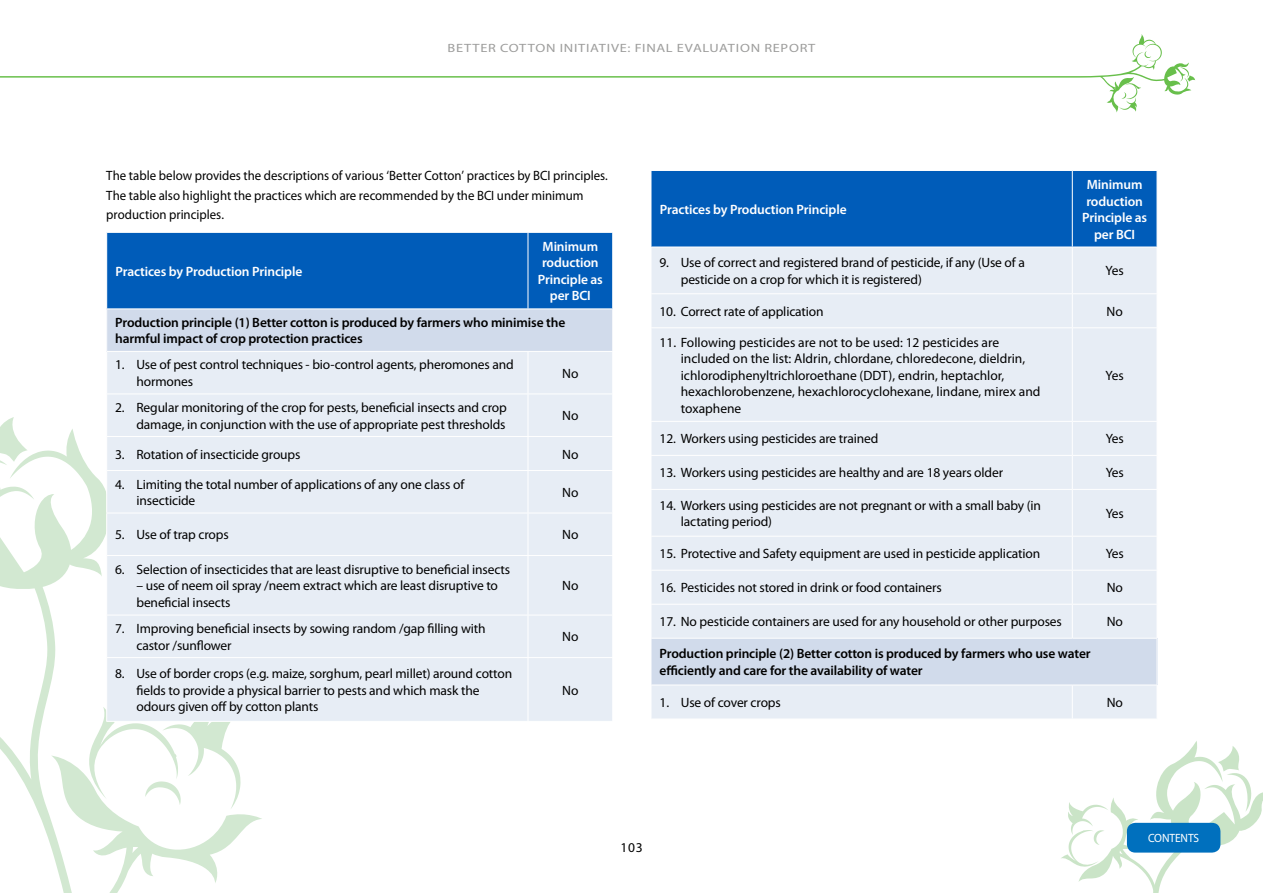
<style>
.page{position:relative;width:1263px;height:893px;background:#fff}
.page>*{position:absolute;margin:0;border:0;box-sizing:border-box;transform-origin:0 0}
.t1{font:13.5px/16.5px "Myriad Pro";letter-spacing:-.01em;color:#000}
.t2{font:600 13.5px/16.5px "Myriad Pro";letter-spacing:-.01em;color:#000}
.t3{font:13.5px/19.5px "Myriad Pro";letter-spacing:-.01em;color:#000;scale:.95 1}
.t4{font:600 13.5px/16.5px "Myriad Pro";letter-spacing:-.01em;color:#fff;text-align:center}
.t5{font:12px "Myriad Pro";letter-spacing:.05em;color:#9d9d9c;scale:1.2 1}
.t6{font:12px "Myriad Pro";letter-spacing:-.005em;color:#fff;scale:.95 1}
</style>
<div class="page">
<svg style="left:1191px;top:76px;width:4px;height:5px"></svg>
<svg style="left:0;top:34px;width:1191px;height:78px"></svg>
<svg style="left:1119px;top:83px;width:22px;height:29px"></svg>
<svg style="left:0;top:417px;width:14px;height:11px"></svg>
<svg style="left:0;top:428px;width:262px;height:465px"></svg>
<svg style="left:83px;top:707px;width:158px;height:102px"></svg>
<svg style="left:1061px;top:741px;width:202px;height:152px"></svg>
<div style="left:1127px;top:823px;width:93px;height:30px;background:#0070be;border-radius:9px"></div>
<div style="left:107px;top:233px;width:505px;height:75px;background:#005cb9"></div>
<div style="left:107px;top:309px;width:506px;height:42px;background:#d1dbeb"></div>
<div style="left:107px;top:352px;width:505px;height:369px;background:#e7edf5"></div>
<hr style="left:528px;top:233px;width:1px;height:75px;background:#fff">
<hr style="left:612px;top:309px;width:1px;height:42px;background:#fff">
<hr style="left:528px;top:352px;width:1px;height:42px;background:#fff">
<hr style="left:106px;top:394px;width:422px;height:1px;background:#fff">
<hr style="left:106px;top:394px;width:1px;height:42px;background:#fff">
<hr style="left:528px;top:394px;width:85px;height:1px;background:#fff">
<hr style="left:528px;top:394px;width:1px;height:42px;background:#fff">
<hr style="left:106px;top:436px;width:422px;height:1px;background:#fff">
<hr style="left:106px;top:437px;width:1px;height:33px;background:#fff">
<hr style="left:528px;top:436px;width:85px;height:1px;background:#fff">
<hr style="left:528px;top:437px;width:1px;height:33px;background:#fff">
<hr style="left:106px;top:470px;width:422px;height:1px;background:#fff">
<hr style="left:106px;top:471px;width:1px;height:42px;background:#fff">
<hr style="left:528px;top:470px;width:85px;height:1px;background:#fff">
<hr style="left:528px;top:471px;width:1px;height:42px;background:#fff">
<hr style="left:106px;top:513px;width:422px;height:1px;background:#fff">
<hr style="left:106px;top:513px;width:1px;height:42px;background:#fff">
<hr style="left:528px;top:513px;width:85px;height:1px;background:#fff">
<hr style="left:528px;top:513px;width:1px;height:42px;background:#fff">
<hr style="left:106px;top:555px;width:422px;height:1px;background:#fff">
<hr style="left:106px;top:556px;width:1px;height:59px;background:#fff">
<hr style="left:528px;top:555px;width:85px;height:1px;background:#fff">
<hr style="left:528px;top:556px;width:1px;height:59px;background:#fff">
<hr style="left:106px;top:615px;width:422px;height:1px;background:#fff">
<hr style="left:106px;top:615px;width:1px;height:42px;background:#fff">
<hr style="left:528px;top:615px;width:85px;height:1px;background:#fff">
<hr style="left:528px;top:615px;width:1px;height:42px;background:#fff">
<hr style="left:106px;top:657px;width:422px;height:1px;background:#fff">
<hr style="left:106px;top:658px;width:1px;height:63px;background:#fff">
<hr style="left:528px;top:657px;width:85px;height:1px;background:#fff">
<hr style="left:528px;top:658px;width:1px;height:63px;background:#fff">
<hr style="left:106px;top:721px;width:422px;height:1px;background:#fff">
<div style="left:652px;top:171px;width:505px;height:76px;background:#005cb9"></div>
<div style="left:652px;top:248px;width:505px;height:471px;background:#e7edf5"></div>
<div style="left:651px;top:638px;width:506px;height:47px;background:#d1dbeb"></div>
<hr style="left:1072px;top:171px;width:1px;height:76px;background:#fff">
<hr style="left:1072px;top:247px;width:1px;height:46px;background:#fff">
<hr style="left:651px;top:293px;width:421px;height:1px;background:#fff">
<hr style="left:1072px;top:293px;width:85px;height:1px;background:#fff">
<hr style="left:1072px;top:294px;width:1px;height:33px;background:#fff">
<hr style="left:651px;top:327px;width:421px;height:1px;background:#fff">
<hr style="left:1072px;top:327px;width:85px;height:1px;background:#fff">
<hr style="left:1072px;top:328px;width:1px;height:93px;background:#fff">
<hr style="left:651px;top:421px;width:421px;height:1px;background:#fff">
<hr style="left:1072px;top:421px;width:85px;height:1px;background:#fff">
<hr style="left:1072px;top:422px;width:1px;height:33px;background:#fff">
<hr style="left:651px;top:455px;width:421px;height:1px;background:#fff">
<hr style="left:1072px;top:455px;width:85px;height:1px;background:#fff">
<hr style="left:1072px;top:456px;width:1px;height:33px;background:#fff">
<hr style="left:651px;top:489px;width:421px;height:1px;background:#fff">
<hr style="left:1072px;top:489px;width:85px;height:1px;background:#fff">
<hr style="left:1072px;top:490px;width:1px;height:46px;background:#fff">
<hr style="left:651px;top:536px;width:421px;height:1px;background:#fff">
<hr style="left:1072px;top:536px;width:85px;height:1px;background:#fff">
<hr style="left:1072px;top:536px;width:1px;height:34px;background:#fff">
<hr style="left:651px;top:570px;width:421px;height:1px;background:#fff">
<hr style="left:1072px;top:570px;width:85px;height:1px;background:#fff">
<hr style="left:1072px;top:571px;width:1px;height:33px;background:#fff">
<hr style="left:651px;top:604px;width:421px;height:1px;background:#fff">
<hr style="left:1072px;top:604px;width:85px;height:1px;background:#fff">
<hr style="left:1072px;top:605px;width:1px;height:33px;background:#fff">
<hr style="left:651px;top:638px;width:421px;height:1px;background:#fff">
<hr style="left:651px;top:639px;width:1px;height:46px;background:#fff">
<hr style="left:1072px;top:638px;width:85px;height:1px;background:#fff">
<hr style="left:651px;top:685px;width:421px;height:1px;background:#fff">
<hr style="left:1072px;top:685px;width:85px;height:1px;background:#fff">
<hr style="left:1072px;top:685px;width:1px;height:34px;background:#fff">
<p class="t5" style="left:447px;top:41px;width:308px">BETTER COTTON INITIATIVE: FINAL EVALUATION REPORT</p>
<p class="t3" style="left:106px;top:166px;width:530px">The table below provides the descriptions of various ‘Better Cotton’ practices by BCI principles.<br>The table also highlight the practices which are recommended by the BCI under minimum production principles.</p>
<p class="t4" style="left:538px;top:238px;width:67px">Minimum roduction<br>Principle as per BCI</p>
<p class="t2" style="left:115px;top:314px;width:452px">Production principle (1) Better cotton is produced by farmers who minimise the harmful impact of crop protection practices</p>
<p class="t1" style="left:136px;top:357px;width:379px;text-indent:-21px">1. Use of pest control techniques - bio-control agents, pheromones and hormones</p>
<p class="t1" style="left:562px;top:365px;width:18px">No</p>
<p class="t1" style="left:115px;top:399px;width:393px;text-align:right">2. Regular monitoring of the crop for pests, beneficial insects and crop damage, in conjunction with the use of appropriate pest thresholds</p>
<p class="t1" style="left:562px;top:408px;width:18px">No</p>
<p class="t1" style="left:115px;top:446px;width:187px">3. Rotation of insecticide groups</p>
<p class="t1" style="left:562px;top:446px;width:18px">No</p>
<p class="t1" style="left:136px;top:476px;width:329px;text-indent:-21px">4. Limiting the total number of applications of any one class of insecticide</p>
<p class="t1" style="left:562px;top:484px;width:18px">No</p>
<p class="t1" style="left:115px;top:527px;width:115px">5. Use of trap crops</p>
<p class="t1" style="left:562px;top:527px;width:18px">No</p>
<p class="t1" style="left:115px;top:561px;width:396px">6. Selection of insecticides that are least disruptive to beneficial insects</p>
<p class="t1" style="left:136px;top:578px;width:363px">– use of neem oil spray /neem extract which are least disruptive to beneficial insects</p>
<p class="t1" style="left:562px;top:578px;width:18px">No</p>
<p class="t1" style="left:136px;top:621px;width:351px;text-indent:-21px">7. Improving beneficial insects by sowing random /gap filling with castor /sunflower</p>
<p class="t1" style="left:562px;top:629px;width:18px">No</p>
<p class="t1" style="left:136px;top:665px;width:377px;text-indent:-21px">8. Use of border crops (e.g. maize, sorghum, pearl millet) around cotton fields to provide a physical barrier to pests and which mask the odours given off by cotton plants</p>
<p class="t4" style="left:116px;top:263px;width:188px">Practices by Production Principle</p>
<p class="t1" style="left:562px;top:682px;width:18px">No</p>
<p class="t4" style="left:660px;top:201px;width:188px">Practices by Production Principle</p>
<p class="t4" style="left:1082px;top:176px;width:67px">Minimum roduction<br>Principle as per BCI</p>
<p class="t1" style="left:681px;top:255px;width:346px;text-indent:-21px">9. Use of correct and registered brand of pesticide, if any (Use of a pesticide on a crop for which it is registered)</p>
<p class="t1" style="left:1106px;top:263px;width:20px">Yes</p>
<p class="t1" style="left:659px;top:303px;width:166px">10. Correct rate of application</p>
<p class="t1" style="left:1106px;top:303px;width:18px">No</p>
<p class="t1" style="left:681px;top:334px;width:361px;text-indent:-21px">11. Following pesticides are not to be used: 12 pesticides are included on the list: Aldrin, chlordane, chloredecone, dieldrin, ichlorodiphenyltrichloroethane (DDT), endrin, heptachlor, hexachlorobenzene, hexachlorocyclohexane, lindane, mirex and toxaphene</p>
<p class="t1" style="left:1106px;top:367px;width:20px">Yes</p>
<p class="t1" style="left:659px;top:431px;width:220px">12. Workers using pesticides are trained</p>
<p class="t1" style="left:1106px;top:431px;width:20px">Yes</p>
<p class="t1" style="left:659px;top:465px;width:345px">13. Workers using pesticides are healthy and are 18 years older</p>
<p class="t1" style="left:1106px;top:465px;width:20px">Yes</p>
<p class="t1" style="left:681px;top:497px;width:362px;text-indent:-21px">14. Workers using pesticides are not pregnant or with a small baby (in lactating period)</p>
<p class="t1" style="left:1106px;top:505px;width:20px">Yes</p>
<p class="t1" style="left:660px;top:546px;width:382px">15. Protective and Safety equipment are used in pesticide application</p>
<p class="t1" style="left:1106px;top:546px;width:20px">Yes</p>
<p class="t1" style="left:660px;top:580px;width:284px">16. Pesticides not stored in drink or food containers</p>
<p class="t1" style="left:1107px;top:580px;width:18px">No</p>
<p class="t1" style="left:660px;top:614px;width:404px">17. No pesticide containers are used for any household or other purposes</p>
<p class="t1" style="left:1107px;top:614px;width:18px">No</p>
<p class="t2" style="left:660px;top:646px;width:432px">Production principle (2) Better cotton is produced by farmers who use water efficiently and care for the availability of water</p>
<p class="t1" style="left:660px;top:694px;width:123px">1. Use of cover crops</p>
<p class="t1" style="left:1107px;top:694px;width:18px">No</p>
<p class="t1" style="left:620px;top:839px;width:24px">103</p>
<p class="t6" style="left:1148px;top:832px;width:55px">CONTENTS</p>
</div>
